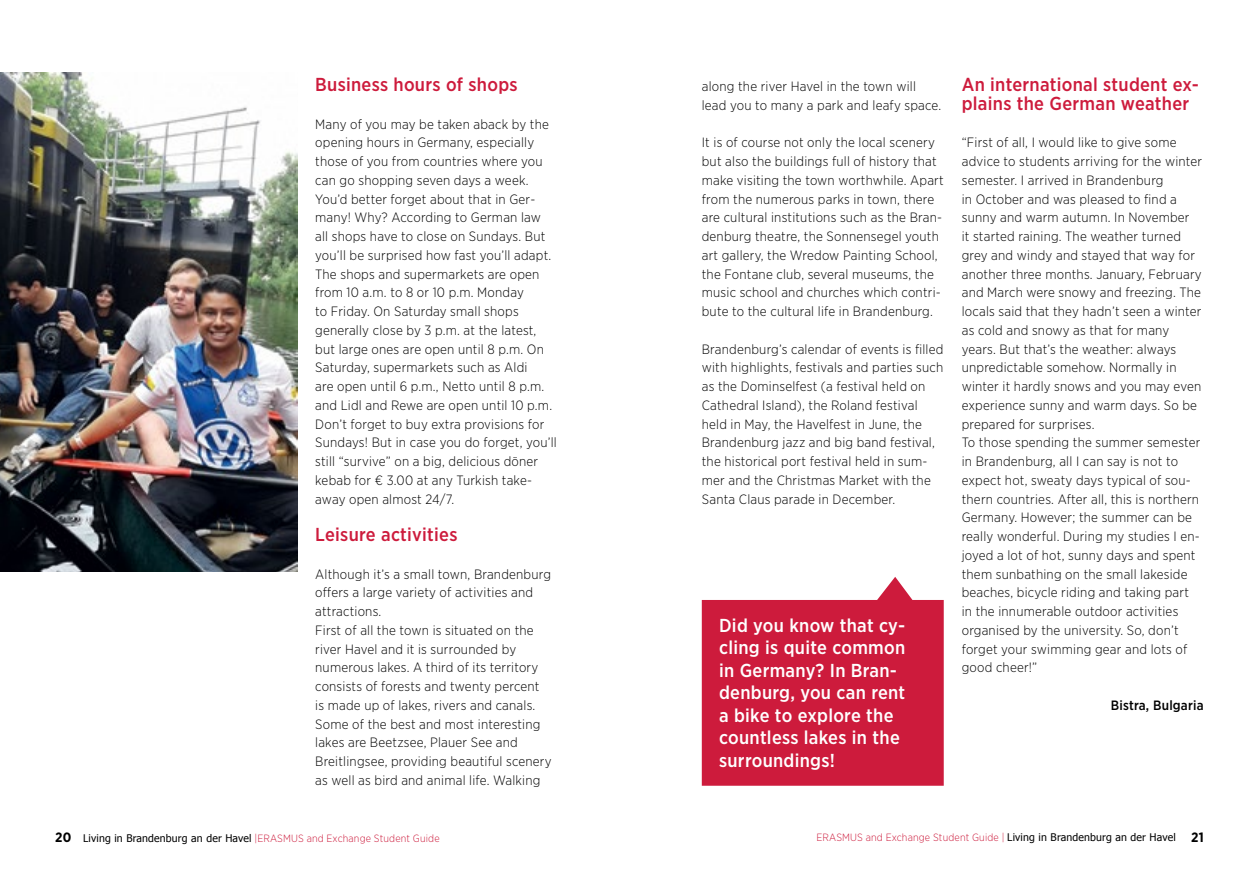
<style>
.page{position:relative;width:1259px;height:893px;background:#fff}
.page>*{position:absolute;margin:0;border:0;box-sizing:border-box;transform-origin:0 0}
.t1{font:500 18.75px/22.5px "Gotham Narrow";letter-spacing:.015em;color:#fff}
.t2{font:500 18.75px/18.8px "Gotham Narrow";letter-spacing:.015em;color:#cd1b3c}
.t3{font:300 13.5px/18.8px "Gotham Narrow";letter-spacing:.015em;color:#000}
.t4{font:500 13.5px "Gotham Narrow";letter-spacing:.015em;color:#000}
.t5{font:300 10.5px "Gotham Narrow";letter-spacing:.015em;color:#cd1b3c}
.s1{font-weight:700;font-size:13.5px;color:#000}
.s2{font-family:"Tahoma";font-weight:400;color:#000}
</style>
<div class="page">
<img style="left:0;top:73px;width:297px;height:498px">
<svg style="left:702px;top:577px;width:241px;height:209px;background:#d23250"></svg>
<h1 class="t2" style="left:315px;top:75px;width:204px">Business hours of shops</h1>
<p class="t3" style="left:315px;top:114px;width:243px">Many of you may be taken aback by the opening hours in Germany, especially those of you from countries where you can go shopping seven days a week.<br>You’d better forget about that in Ger&shy;many! Why? According to German law all shops have to close on Sundays. But you’ll be surprised how fast you’ll adapt.<br>The shops and supermarkets are open from 10 a.m. to 8 or 10 p.m. Monday<br>to Friday. On Saturday small shops generally close by 3 p.m. at the latest, but large ones are open until 8 p.m. On Saturday, supermarkets such as Aldi<br>are open until 6 p.m., Netto until 8 p.m. and Lidl and Rewe are open until 10 p.m.<br>Don’t forget to buy extra provisions for Sundays! But in case you do forget, you’ll still “survive” on a big, delicious döner kebab for € 3.00 at any Turkish take&shy;away open almost 24/7.</p>
<h1 class="t2" style="left:315px;top:525px;width:144px">Leisure activities</h1>
<p class="t3" style="left:315px;top:564px;width:238px">Although it’s a small town, Brandenburg offers a large variety of activities and attractions.<br>First of all the town is situated on the river Havel and it is surrounded by numerous lakes. A third of its territory consists of forests and twenty percent is made up of lakes, rivers and canals.<br>Some of the best and most interesting lakes are Beetzsee, Plauer See and Breitlingsee, providing beautiful scenery as well as bird and animal life. Walking</p>
<p class="t5" style="left:55px;top:832px;width:386px"><span class="s1">20</span> <span class="s2">Living in Brandenburg an der Havel</span> |ERASMUS and Exchange Student Guide</p>
<p class="t3" style="left:702px;top:77px;width:241px">along the river Havel in the town will lead you to many a park and leafy space.</p>
<p class="t3" style="left:702px;top:133px;width:243px">It is of course not only the local scenery but also the buildings full of history that make visiting the town worthwhile. Apart from the numerous parks in town, there are cultural institutions such as the Bran&shy;denburg theatre, the Sonnensegel youth art gallery, the Wredow Painting School, the Fontane club, several museums, the music school and churches which contri&shy;bute to the cultural life in Brandenburg.</p>
<p class="t3" style="left:702px;top:339px;width:243px">Brandenburg’s calendar of events is filled with highlights, festivals and parties such as the Dominselfest (a festival held on Cathedral Island), the Roland festival held in May, the Havelfest in June, the Brandenburg jazz and big band festival, the historical port festival held in sum&shy;mer and the Christmas Market with the Santa Claus parade in December.</p>
<h1 class="t1" style="left:719px;top:614px;width:188px">Did you know that cy&shy;cling is quite common in Germany? In Bran&shy;denburg, you can rent a bike to explore the countless lakes in the surroundings!</h1>
<h1 class="t2" style="left:961px;top:75px;width:239px">An international student ex&shy;plains the German weather</h1>
<p class="t3" style="left:961px;top:133px;width:242px">“First of all, I would like to give some advice to students arriving for the winter semester. I arrived in Brandenburg<br>in October and was pleased to find a sunny and warm autumn. In November<br>it started raining. The weather turned grey and windy and stayed that way for another three months. January, February and March were snowy and freezing. The locals said that they hadn’t seen a winter as cold and snowy as that for many years. But that’s the weather: always unpredictable somehow. Normally in winter it hardly snows and you may even experience sunny and warm days. So be prepared for surprises.<br>To those spending the summer semester in Brandenburg, all I can say is not to expect hot, sweaty days typical of sou&shy;thern countries. After all, this is northern Germany. However; the summer can be really wonderful. During my studies I en&shy;joyed a lot of hot, sunny days and spent them sunbathing on the small lakeside beaches, bicycle riding and taking part in the innumerable outdoor activities organised by the university. So, don’t forget your swimming gear and lots of good cheer!”</p>
<p class="t4" style="left:1110px;top:697px;width:94px">Bistra, Bulgaria</p>
<p class="t5" style="left:816px;top:831px;width:389px">ERASMUS and Exchange Student Guide | <span class="s2">Living in Brandenburg an der Havel</span> <span class="s1">21</span></p>
</div>
